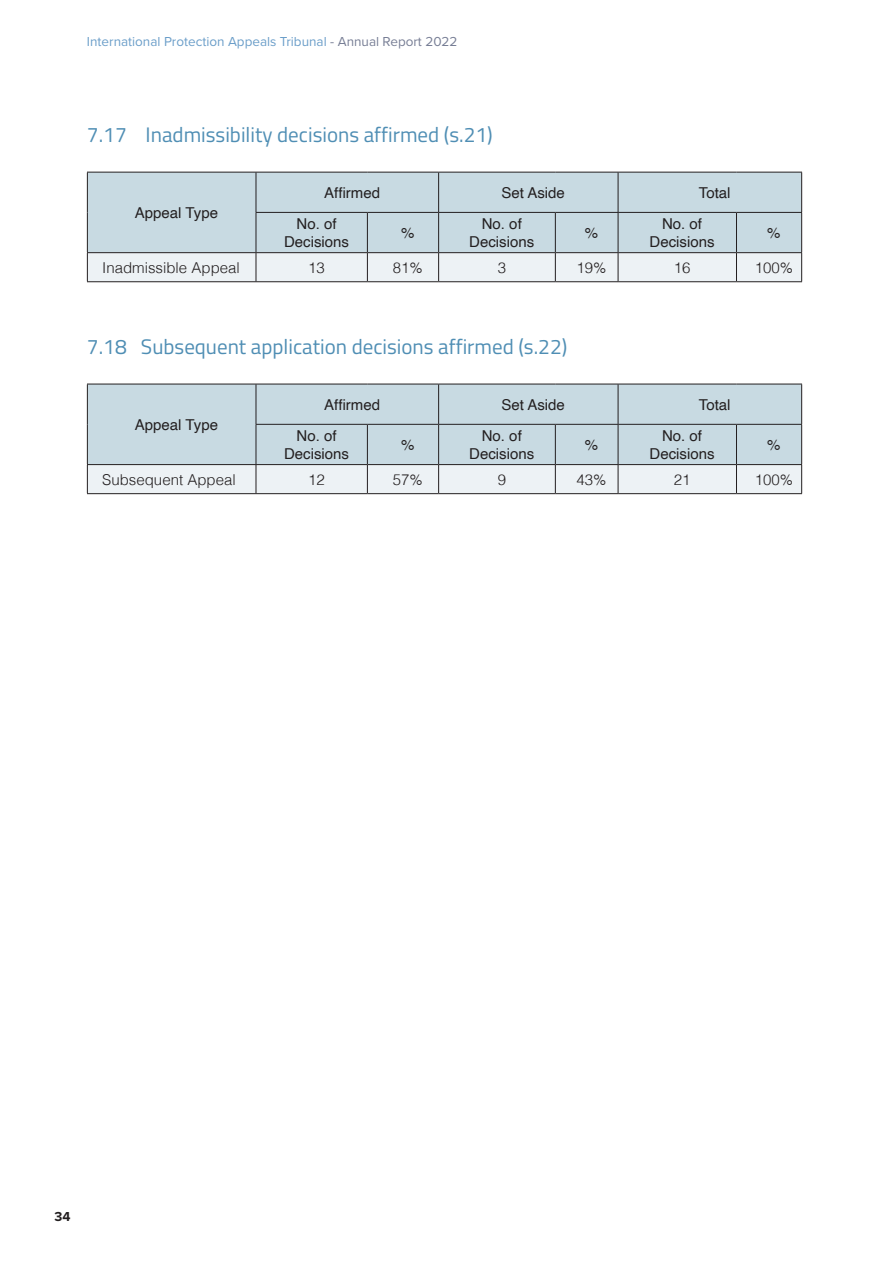
<style>
.page{position:relative;width:893px;height:1263px;background:#fff}
.page>*{position:absolute;margin:0;border:0;box-sizing:border-box;transform-origin:0 0}
.t1{font:21px "Titillium Web";color:#4f8eb4}
.t2{font:15px/18px "Helvetica";color:#231f20;text-align:center}
.t3{font:300 15px "Helvetica";color:#231f20}
.t4{font:13.5px "Proxima Nova";color:#6b9ec9}
.t5{font:700 13.5px "Proxima Nova";color:#231f20}
.s1{color:#777e95}
</style>
<div class="page">
<div style="left:88px;top:173px;width:713px;height:79px;background:#c8dae2"></div>
<div style="left:87px;top:253px;width:715px;height:28px;background:#edf2f5"></div>
<hr style="left:87px;top:172px;width:1px;height:40px;background:#231f20">
<hr style="left:87px;top:212px;width:1px;height:40px;background:#231f20">
<hr style="left:87px;top:172px;width:169px;height:1px;background:#231f20">
<hr style="left:256px;top:172px;width:111px;height:1px;background:#231f20">
<hr style="left:367px;top:172px;width:72px;height:1px;background:#231f20">
<hr style="left:439px;top:172px;width:116px;height:1px;background:#231f20">
<hr style="left:555px;top:172px;width:63px;height:1px;background:#231f20">
<hr style="left:618px;top:172px;width:118px;height:1px;background:#231f20">
<hr style="left:736px;top:172px;width:66px;height:1px;background:#231f20">
<hr style="left:256px;top:212px;width:111px;height:1px;background:#231f20">
<hr style="left:367px;top:212px;width:72px;height:1px;background:#231f20">
<hr style="left:439px;top:212px;width:116px;height:1px;background:#231f20">
<hr style="left:555px;top:212px;width:63px;height:1px;background:#231f20">
<hr style="left:618px;top:212px;width:118px;height:1px;background:#231f20">
<hr style="left:736px;top:212px;width:66px;height:1px;background:#231f20">
<hr style="left:256px;top:172px;width:1px;height:40px;background:#231f20">
<hr style="left:256px;top:213px;width:1px;height:39px;background:#231f20">
<hr style="left:438px;top:172px;width:1px;height:40px;background:#231f20">
<hr style="left:618px;top:172px;width:1px;height:40px;background:#231f20">
<hr style="left:801px;top:172px;width:1px;height:40px;background:#231f20">
<hr style="left:367px;top:213px;width:1px;height:39px;background:#231f20">
<hr style="left:438px;top:213px;width:1px;height:39px;background:#231f20">
<hr style="left:555px;top:213px;width:1px;height:39px;background:#231f20">
<hr style="left:618px;top:213px;width:1px;height:39px;background:#231f20">
<hr style="left:736px;top:213px;width:1px;height:39px;background:#231f20">
<hr style="left:801px;top:213px;width:1px;height:39px;background:#231f20">
<hr style="left:87px;top:252px;width:169px;height:1px;background:#231f20">
<hr style="left:256px;top:252px;width:111px;height:1px;background:#231f20">
<hr style="left:367px;top:252px;width:72px;height:1px;background:#231f20">
<hr style="left:439px;top:252px;width:116px;height:1px;background:#231f20">
<hr style="left:555px;top:252px;width:63px;height:1px;background:#231f20">
<hr style="left:618px;top:252px;width:118px;height:1px;background:#231f20">
<hr style="left:736px;top:252px;width:66px;height:1px;background:#231f20">
<hr style="left:87px;top:281px;width:169px;height:1px;background:#231f20">
<hr style="left:256px;top:281px;width:111px;height:1px;background:#231f20">
<hr style="left:367px;top:281px;width:72px;height:1px;background:#231f20">
<hr style="left:439px;top:281px;width:116px;height:1px;background:#231f20">
<hr style="left:555px;top:281px;width:63px;height:1px;background:#231f20">
<hr style="left:618px;top:281px;width:118px;height:1px;background:#231f20">
<hr style="left:736px;top:281px;width:66px;height:1px;background:#231f20">
<div style="left:88px;top:385px;width:713px;height:79px;background:#c8dae2"></div>
<div style="left:87px;top:465px;width:715px;height:28px;background:#edf2f5"></div>
<hr style="left:87px;top:384px;width:1px;height:40px;background:#231f20">
<hr style="left:87px;top:424px;width:1px;height:40px;background:#231f20">
<hr style="left:87px;top:384px;width:169px;height:1px;background:#231f20">
<hr style="left:256px;top:384px;width:111px;height:1px;background:#231f20">
<hr style="left:367px;top:384px;width:72px;height:1px;background:#231f20">
<hr style="left:439px;top:384px;width:116px;height:1px;background:#231f20">
<hr style="left:555px;top:384px;width:63px;height:1px;background:#231f20">
<hr style="left:618px;top:384px;width:118px;height:1px;background:#231f20">
<hr style="left:736px;top:384px;width:66px;height:1px;background:#231f20">
<hr style="left:256px;top:424px;width:111px;height:1px;background:#231f20">
<hr style="left:367px;top:424px;width:72px;height:1px;background:#231f20">
<hr style="left:439px;top:424px;width:116px;height:1px;background:#231f20">
<hr style="left:555px;top:424px;width:63px;height:1px;background:#231f20">
<hr style="left:618px;top:424px;width:118px;height:1px;background:#231f20">
<hr style="left:736px;top:424px;width:66px;height:1px;background:#231f20">
<hr style="left:256px;top:384px;width:1px;height:40px;background:#231f20">
<hr style="left:256px;top:425px;width:1px;height:39px;background:#231f20">
<hr style="left:438px;top:384px;width:1px;height:40px;background:#231f20">
<hr style="left:618px;top:384px;width:1px;height:40px;background:#231f20">
<hr style="left:801px;top:384px;width:1px;height:40px;background:#231f20">
<hr style="left:367px;top:425px;width:1px;height:39px;background:#231f20">
<hr style="left:438px;top:425px;width:1px;height:39px;background:#231f20">
<hr style="left:555px;top:425px;width:1px;height:39px;background:#231f20">
<hr style="left:618px;top:425px;width:1px;height:39px;background:#231f20">
<hr style="left:736px;top:425px;width:1px;height:39px;background:#231f20">
<hr style="left:801px;top:425px;width:1px;height:39px;background:#231f20">
<hr style="left:87px;top:464px;width:169px;height:1px;background:#231f20">
<hr style="left:256px;top:464px;width:111px;height:1px;background:#231f20">
<hr style="left:367px;top:464px;width:72px;height:1px;background:#231f20">
<hr style="left:439px;top:464px;width:116px;height:1px;background:#231f20">
<hr style="left:555px;top:464px;width:63px;height:1px;background:#231f20">
<hr style="left:618px;top:464px;width:118px;height:1px;background:#231f20">
<hr style="left:736px;top:464px;width:66px;height:1px;background:#231f20">
<hr style="left:87px;top:493px;width:169px;height:1px;background:#231f20">
<hr style="left:256px;top:493px;width:111px;height:1px;background:#231f20">
<hr style="left:367px;top:493px;width:72px;height:1px;background:#231f20">
<hr style="left:439px;top:493px;width:116px;height:1px;background:#231f20">
<hr style="left:555px;top:493px;width:63px;height:1px;background:#231f20">
<hr style="left:618px;top:493px;width:118px;height:1px;background:#231f20">
<hr style="left:736px;top:493px;width:66px;height:1px;background:#231f20">
<p class="t4" style="left:87px;top:31px;width:372px">International Protection Appeals Tribunal <span class="s1">- Annual Report 2022</span></p>
<h2 class="t1" style="left:87px;top:119px;width:407px">7.17 Inadmissibility decisions affirmed (s.21)</h2>
<p class="t2" style="left:135px;top:204px;width:85px">Appeal Type</p>
<p class="t2" style="left:324px;top:184px;width:57px">Affirmed</p>
<p class="t2" style="left:501px;top:184px;width:65px">Set Aside</p>
<p class="t2" style="left:699px;top:184px;width:33px">Total</p>
<p class="t2" style="left:284px;top:215px;width:67px">No. of<br>Decisions</p>
<p class="t2" style="left:401px;top:224px;width:15px">%</p>
<p class="t2" style="left:469px;top:215px;width:67px">No. of<br>Decisions</p>
<p class="t2" style="left:585px;top:224px;width:15px">%</p>
<p class="t2" style="left:650px;top:215px;width:67px">No. of<br>Decisions</p>
<p class="t2" style="left:767px;top:224px;width:15px">%</p>
<p class="t3" style="left:102px;top:254px;width:139px">Inadmissible Appeal</p>
<p class="t3" style="left:308px;top:254px;width:18px">13</p>
<p class="t3" style="left:393px;top:254px;width:32px">81%</p>
<p class="t3" style="left:498px;top:254px;width:10px">3</p>
<p class="t3" style="left:577px;top:254px;width:32px">19%</p>
<p class="t3" style="left:674px;top:254px;width:18px">16</p>
<p class="t3" style="left:755px;top:254px;width:40px">100%</p>
<h2 class="t1" style="left:87px;top:331px;width:482px">7.18 Subsequent application decisions affirmed (s.22)</h2>
<p class="t2" style="left:135px;top:416px;width:85px">Appeal Type</p>
<p class="t2" style="left:324px;top:396px;width:57px">Affirmed</p>
<p class="t2" style="left:501px;top:396px;width:65px">Set Aside</p>
<p class="t2" style="left:699px;top:396px;width:33px">Total</p>
<p class="t2" style="left:284px;top:427px;width:67px">No. of<br>Decisions</p>
<p class="t2" style="left:401px;top:436px;width:15px">%</p>
<p class="t2" style="left:469px;top:427px;width:67px">No. of<br>Decisions</p>
<p class="t2" style="left:585px;top:436px;width:15px">%</p>
<p class="t2" style="left:650px;top:427px;width:67px">No. of<br>Decisions</p>
<p class="t2" style="left:767px;top:436px;width:15px">%</p>
<p class="t3" style="left:102px;top:466px;width:135px">Subsequent Appeal</p>
<p class="t3" style="left:308px;top:466px;width:18px">12</p>
<p class="t3" style="left:393px;top:466px;width:32px">57%</p>
<p class="t3" style="left:498px;top:466px;width:10px">9</p>
<p class="t3" style="left:577px;top:466px;width:32px">43%</p>
<p class="t3" style="left:674px;top:466px;width:18px">21</p>
<p class="t3" style="left:755px;top:466px;width:40px">100%</p>
<p class="t5" style="left:54px;top:1206px;width:17px">34</p>
</div>
